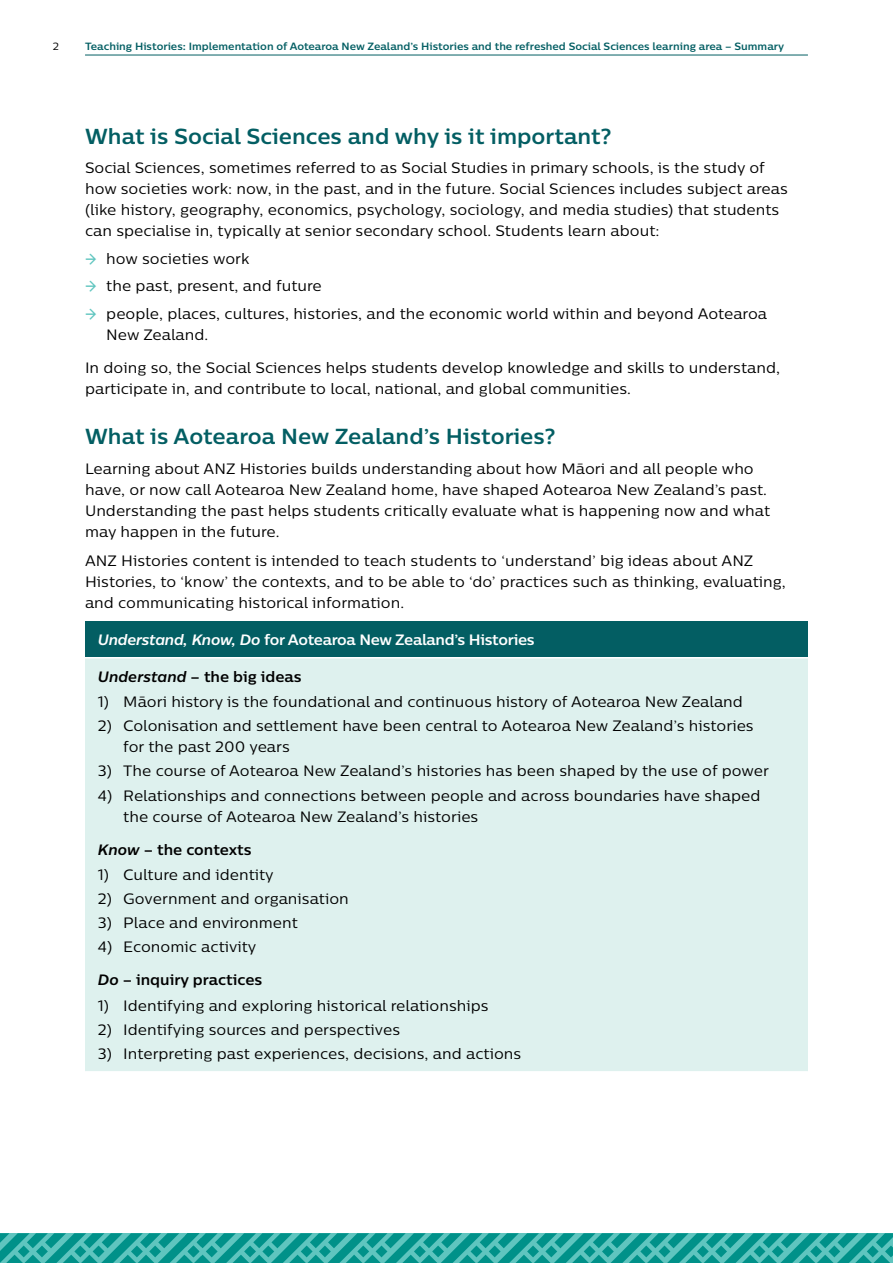
<style>
.page{position:relative;width:893px;height:1263px;background:#fff}
.page>*{position:absolute;margin:0;border:0;box-sizing:border-box;transform-origin:0 0}
.H2___Heading{font:700 21.75px "Centrale Sans";color:#035e63}
.Body____BEFORE__List_Quote{font:15px/21px "Centrale Sans";color:#000}
.Body___UnKeep{font:15px/21px "Centrale Sans";color:#000}
.B1___Basic_Bullet__Level_1{font:15px/21px "Centrale Sans";color:#000}
.TH1___Black{font:700 15px "Centrale Sans";color:#000}
.TH1___White{font:700 15px "Centrale Sans";letter-spacing:-.02em;color:#fff}
.t1{font:700 10.5px "Centrale Sans";color:#035e63}
.t2{font:10.5px "Centrale Sans";color:#000}
.s1{font-weight:500;color:#5fc5bf}
.s2{font-style:italic}
</style>
<div class="page">
<div style="left:85px;top:621px;width:723px;height:37px;background:#035e63"></div>
<div style="left:85px;top:658px;width:723px;height:414px;background:#def1ee"></div>
<hr style="left:85px;top:1071px;width:723px;height:1px;background:#fff">
<hr style="left:85px;top:657px;width:723px;height:1px;background:#fff">
<svg style="left:0;top:1233px;width:893px;height:30px;background:#2ba8a1"></svg>
<hr style="left:85px;top:55px;width:723px;height:1px;background:#035e63">
<p class="t2" style="left:53px;top:40px;width:8px">2</p>
<p class="t1" style="left:85px;top:40px;width:701px">Teaching Histories: Implementation of Aotearoa New Zealand’s Histories and the refreshed Social Sciences learning area – Summary</p>
<h2 class="H2___Heading" style="left:85px;top:122px;width:528px">What is Social Sciences and why is it important?</h2>
<p class="Body____BEFORE__List_Quote" style="left:85px;top:157px;width:704px">Social Sciences, sometimes referred to as Social Studies in primary schools, is the study of how societies work: now, in the past, and in the future. Social Sciences includes subject areas (like history, geography, economics, psychology, sociology, and media studies) that students can specialise in, typically at senior secondary school. Students learn about:</p>
<p class="B1___Basic_Bullet__Level_1" style="left:85px;top:248px;width:166px"><span class="s1">→</span> how societies work</p>
<p class="B1___Basic_Bullet__Level_1" style="left:85px;top:275px;width:238px"><span class="s1">→</span> the past, present, and future</p>
<p class="B1___Basic_Bullet__Level_1" style="left:106px;top:302px;width:662px;text-indent:-21px"><span class="s1">→</span> people, places, cultures, histories, and the economic world within and beyond Aotearoa<br>New Zealand.</p>
<p class="Body___UnKeep" style="left:85px;top:357px;width:696px">In doing so, the Social Sciences helps students develop knowledge and skills to understand, participate in, and contribute to local, national, and global communities.</p>
<h2 class="H2___Heading" style="left:85px;top:423px;width:472px">What is Aotearoa New Zealand’s Histories?</h2>
<p class="Body___UnKeep" style="left:85px;top:458px;width:687px">Learning about ANZ Histories builds understanding about how Māori and all people who have, or now call Aotearoa New Zealand home, have shaped Aotearoa New Zealand’s past.<br>Understanding the past helps students critically evaluate what is happening now and what may happen in the future.</p>
<p class="Body___UnKeep" style="left:85px;top:550px;width:702px">ANZ Histories content is intended to teach students to ‘understand’ big ideas about ANZ<br>Histories, to ‘know’ the contexts, and to be able to ‘do’ practices such as thinking, evaluating, and communicating historical information.</p>
<p class="TH1___White" style="left:98px;top:630px;width:438px"><span class="s2">Understand, Know, Do</span> for Aotearoa New Zealand’s Histories</p>
<p class="TH1___Black" style="left:98px;top:667px;width:205px"><span class="s2">Understand</span> – the big ideas</p>
<p class="Body____BEFORE__List_Quote" style="left:98px;top:691px;width:647px">1) Māori history is the foundational and continuous history of Aotearoa New Zealand</p>
<p class="Body____BEFORE__List_Quote" style="left:123px;top:715px;width:632px;text-indent:-26px">2) Colonisation and settlement have been central to Aotearoa New Zealand’s histories for the past 200 years</p>
<p class="Body____BEFORE__List_Quote" style="left:98px;top:760px;width:673px">3) The course of Aotearoa New Zealand’s histories has been shaped by the use of power</p>
<p class="Body____BEFORE__List_Quote" style="left:123px;top:784px;width:639px;text-indent:-26px">4) Relationships and connections between people and across boundaries have shaped the course of Aotearoa New Zealand’s histories</p>
<p class="TH1___Black" style="left:98px;top:840px;width:155px"><span class="s2">Know</span> – the contexts</p>
<p class="Body____BEFORE__List_Quote" style="left:98px;top:864px;width:177px">1) Culture and identity</p>
<p class="Body____BEFORE__List_Quote" style="left:98px;top:888px;width:253px">2) Government and organisation</p>
<p class="Body____BEFORE__List_Quote" style="left:98px;top:912px;width:202px">3) Place and environment</p>
<p class="Body____BEFORE__List_Quote" style="left:98px;top:936px;width:160px">4) Economic activity</p>
<p class="TH1___Black" style="left:98px;top:970px;width:166px"><span class="s2">Do</span> – inquiry practices</p>
<p class="Body____BEFORE__List_Quote" style="left:98px;top:995px;width:392px">1) Identifying and exploring historical relationships</p>
<p class="Body____BEFORE__List_Quote" style="left:98px;top:1019px;width:304px">2) Identifying sources and perspectives</p>
<p class="Body____BEFORE__List_Quote" style="left:98px;top:1043px;width:425px">3) Interpreting past experiences, decisions, and actions</p>
</div>
